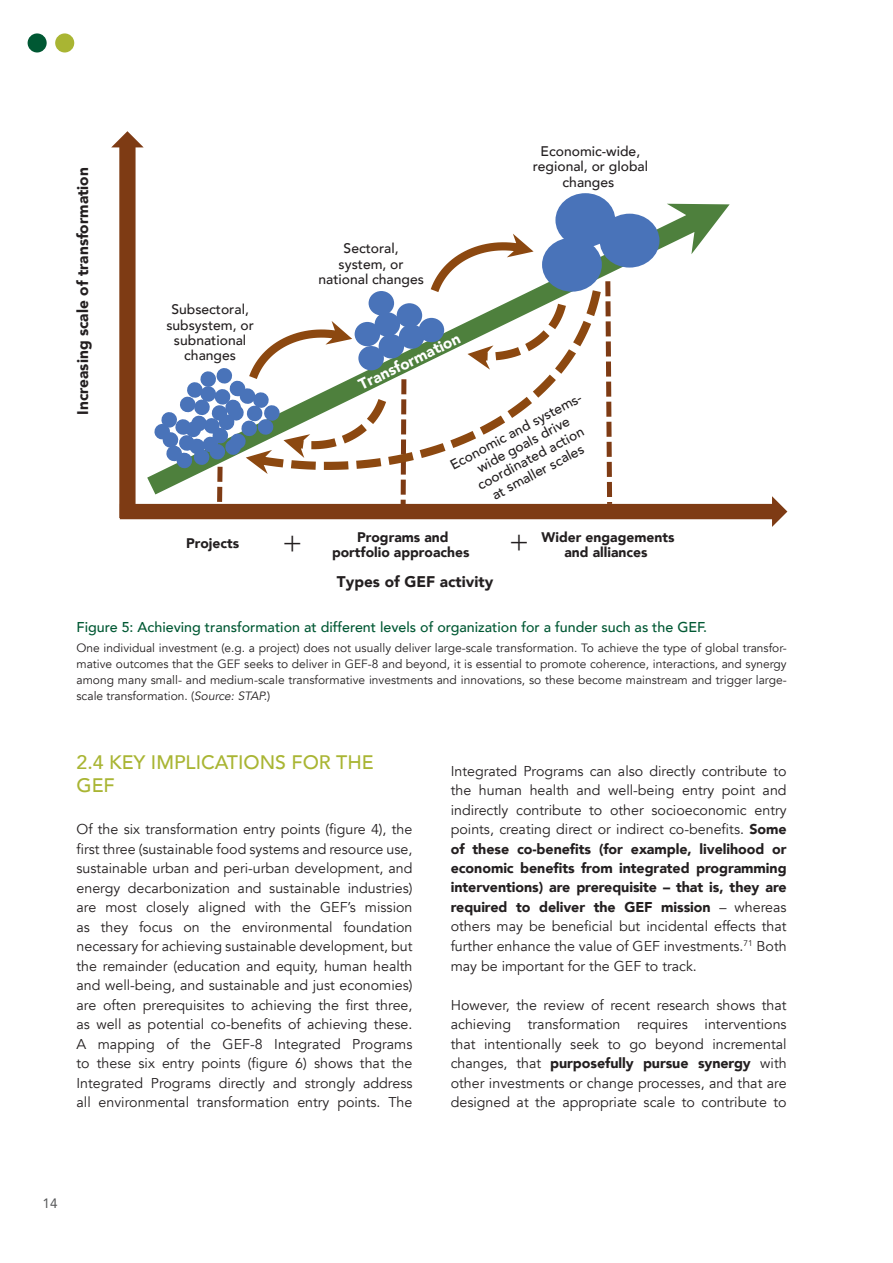
<style>
.page{position:relative;width:893px;height:1263px;background:#fff}
.page>*{position:absolute;margin:0;border:0;box-sizing:border-box;transform-origin:0 0}
.t1{font:300 30.9px "Avenir";color:#231f20}
.t2{font:500 19.5px/22.5px "Avenir";color:#a9b533}
.t3{font:900 15.45px "Avenir";color:#231f20}
.t4{font:900 15.45px "Avenir";color:#fff}
.t5{font:14.25px/19.5px "Avenir";color:#231f20;text-align:justify}
.t6{font:500 14.25px "Avenir";color:#005833}
.t7{font:500 13.95px/15.5px "Avenir";color:#231f20;text-align:center}
.t8{font:900 13.95px/15.5px "Avenir";color:#231f20;text-align:center}
.t9{font:13.5px "Avenir LT Std";color:#58595b}
.t10{font:12px/15.8px "Avenir";color:#231f20;text-align:justify}
.s1{font-style:italic}
.s2{font-weight:900}
</style>
<div class="page">
<div style="left:28px;top:33px;width:19px;height:20px;background:#005833;border-radius:50%"></div>
<div style="left:55px;top:33px;width:19px;height:20px;background:#a9b533;border-radius:50%"></div>
<svg style="left:111px;top:131px;width:676px;height:396px"></svg>
<p class="t3" style="left:70px;top:415px;width:249px;rotate:-90deg">Increasing scale of transformation</p>
<p class="t7" style="left:166px;top:301px;width:89px">Subsectoral, subsystem, or subnational changes</p>
<p class="t7" style="left:318px;top:240px;width:107px">Sectoral, system, or national changes</p>
<p class="t4" style="left:354px;top:374px;width:113px;rotate:-26deg">Transformation</p>
<p class="t7" style="left:533px;top:142px;width:117px">Economic-wide, regional, or global changes</p>
<p class="t7" style="left:447px;top:458px;width:151px;rotate:-28deg">Economic and systems&shy;wide goals drive coordinated action<br>at smaller scales</p>
<p class="t8" style="left:186px;top:535px;width:55px">Projects</p>
<p class="t8" style="left:332px;top:529px;width:139px">Programs and portfolio approaches</p>
<p class="t8" style="left:542px;top:529px;width:134px">Wider engagements and alliances</p>
<h1 class="t1" style="left:282px;top:524px;width:22px">+</h1>
<h1 class="t1" style="left:509px;top:523px;width:22px">+</h1>
<p class="t3" style="left:337px;top:569px;width:158px">Types of GEF activity</p>
<p class="t6" style="left:77px;top:615px;width:632px">Figure 5: Achieving transformation at different levels of organization for a funder such as the GEF.</p>
<p class="t10" style="left:77px;top:640px;width:712px">One individual investment (e.g. a project) does not usually deliver large-scale transformation. To achieve the type of global transfor&shy;mative outcomes that the GEF seeks to deliver in GEF-8 and beyond, it is essential to promote coherence, interactions, and synergy among many small- and medium-scale transformative investments and innovations, so these become mainstream and trigger large&shy;scale transformation. (<span class="s1">Source: STAP.</span>)</p>
<h2 class="t2" style="left:77px;top:750px;width:299px">2.4 KEY IMPLICATIONS FOR THE<br>GEF</h2>
<p class="t5" style="left:77px;top:820px;width:337px">Of the six transformation entry points (figure 4), the first three (sustainable food systems and resource use, sustainable urban and peri-urban development, and energy decarbonization and sustainable industries) are most closely aligned with the GEF’s mission as they focus on the environmental foundation necessary for achieving sustainable development, but the remainder (education and equity, human health and well-being, and sustainable and just economies) are often prerequisites to achieving the first three, as well as potential co-benefits of achieving these.<br>A mapping of the GEF-8 Integrated Programs to these six entry points (figure 6) shows that the Integrated Programs directly and strongly address all environmental transformation entry points. The</p>
<p class="t5" style="left:451px;top:761px;width:337px">Integrated Programs can also directly contribute to the human health and well-being entry point and indirectly contribute to other socioeconomic entry points, creating direct or indirect co-benefits. <span class="s2">Some of these co-benefits (for example, livelihood or economic benefits from integrated programming interventions) are prerequisite – that is, they are required to deliver the GEF mission</span> – whereas others may be beneficial but incidental effects that further enhance the value of GEF investments.<sup>71</sup> Both may be important for the GEF to track.</p>
<p class="t5" style="left:451px;top:995px;width:337px">However, the review of recent research shows that achieving transformation requires interventions that intentionally seek to go beyond incremental changes, that <span class="s2">purposefully pursue synergy</span> with other investments or change processes, and that are designed at the appropriate scale to contribute to</p>
<p class="t9" style="left:43px;top:1196px;width:17px">14</p>
</div>
